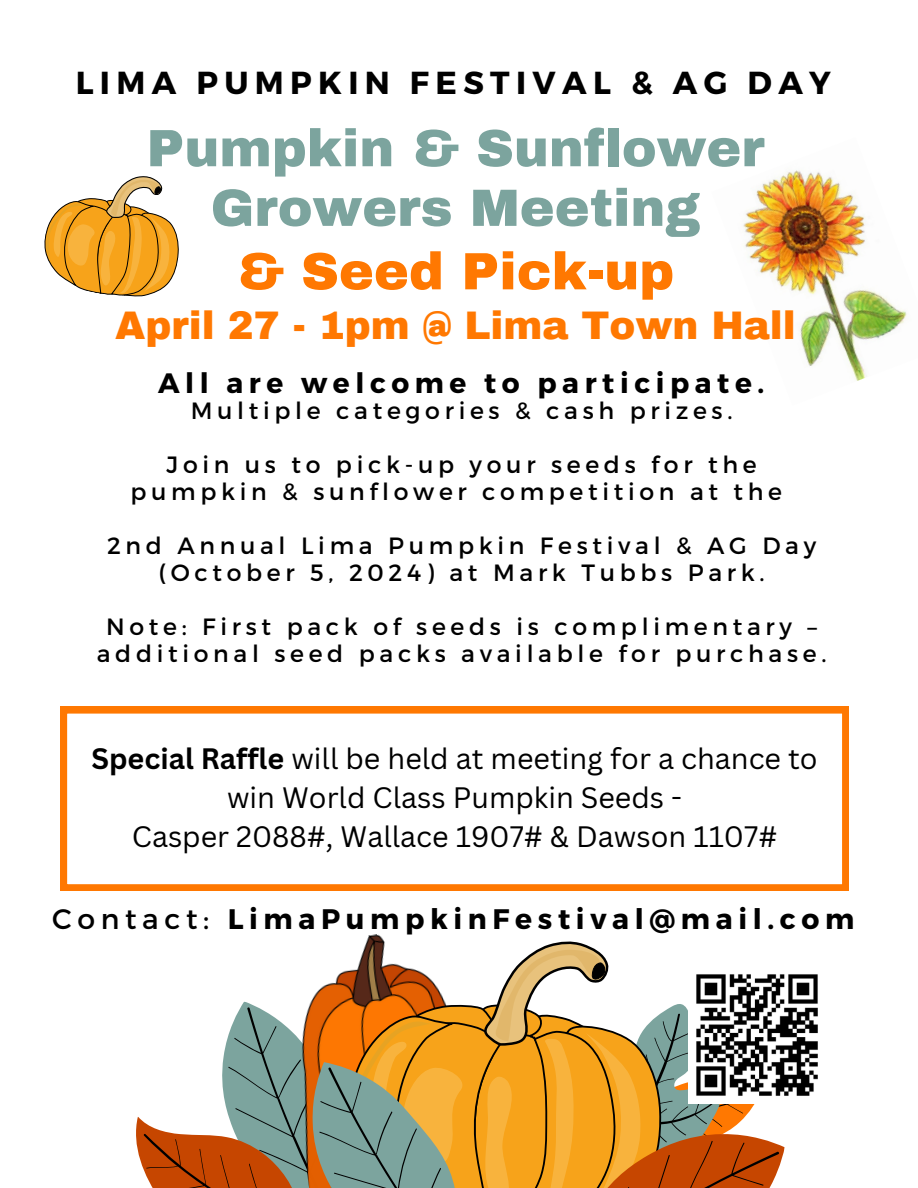
<style>
.page{position:relative;width:918px;height:1188px;background:#fff}
.page>*{position:absolute;margin:0;border:0;box-sizing:border-box;transform-origin:0 0}
.t1{font:900 52.5px/59.7px "Archivo";color:#7ca49e;text-align:center}
.t2{font:900 52.5px "Archivo";color:#ff7801}
.t3{font:900 39px "Archivo";color:#ff7801}
.t4{font:700 31.8px "Montserrat";letter-spacing:.2em;color:#000}
.t5{font:28.8px/39.3px "Canva Sans";color:#000;text-align:center}
.t6{font:700 28.2px "Montserrat";letter-spacing:.2em;color:#000}
.t7{font:700 28.05px "Montserrat";letter-spacing:.2em;color:#000}
.t8{font:23.55px/27px "Montserrat";letter-spacing:.2em;color:#000;text-align:center}
.s1{font-weight:700}
.s2{font-weight:400}
</style>
<div class="page">
<svg style="left:136px;top:934px;width:649px;height:254px"></svg>
<svg style="left:60px;top:707px;width:789px;height:184px"></svg>
<img style="left:743px;top:170px;width:164px;height:211px">
<svg style="left:44px;top:176px;width:135px;height:121px"></svg>
<img style="left:689px;top:967px;width:129px;height:137px">
<p class="t4" style="left:76px;top:62px;width:757px">LIMA PUMPKIN FESTIVAL &amp; AG DAY</p>
<p class="t1" style="left:146px;top:119px;width:620px">Pumpkin &amp; Sunflower<br>Growers Meeting</p>
<h2 class="t2" style="left:237px;top:243px;width:439px">&amp; Seed Pick-up</h2>
<h2 class="t3" style="left:115px;top:305px;width:682px">April 27 - 1pm @ Lima Town Hall</h2>
<p class="t7" style="left:158px;top:365px;width:608px">All are welcome to participate.</p>
<p class="t8" style="left:191px;top:396px;width:543px">Multiple categories &amp; cash prizes.</p>
<h4 class="t8" style="left:130px;top:450px;width:653px">Join us to pick-up your seeds for the pumpkin &amp; sunflower competition at the</h4>
<h5 class="t8" style="left:107px;top:531px;width:711px">2nd Annual Lima Pumpkin Festival &amp; AG Day (October 5, 2024) at Mark Tubbs Park.</h5>
<p class="t8" style="left:97px;top:612px;width:731px">Note: First pack of seeds is complimentary – additional seed packs available for purchase.</p>
<h1 class="t5" style="left:91px;top:738px;width:728px"><span class="s1">Special Raffle</span> will be held at meeting for a chance to win World Class Pumpkin Seeds -<br>Casper 2088#, Wallace 1907# &amp; Dawson 1107#</h1>
<p class="t6" style="left:52px;top:901px;width:804px"><span class="s2">Contact:</span> LimaPumpkinFestival@mail.com</p>
</div>
